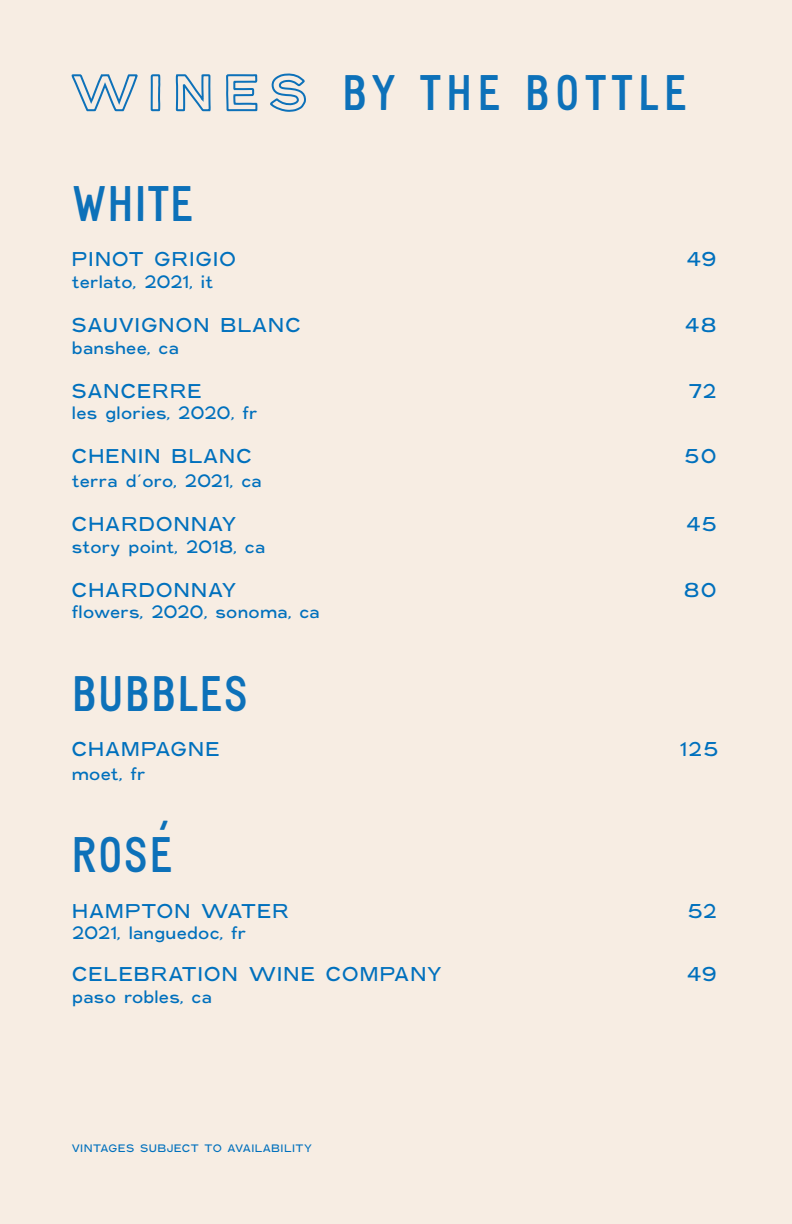
<style>
.page{position:relative;width:792px;height:1224px;background:#f7ede3}
.page>*{position:absolute;margin:0;border:0;box-sizing:border-box;transform-origin:0 0}
.t1{font:50px "Canteen BN Medium";letter-spacing:.13em;color:#0d71b9}
.t2{font:50px "Canteen BN Medium";letter-spacing:.05em;color:#0d71b9}
.t3{font:44px "Canteen BN Medium";color:#0d71b9}
.t4{font:300 20px "Hamburg Hand";letter-spacing:.1em;color:#0070bd}
.t5{font:300 18px "Hamburg Hand";letter-spacing:.05em;color:#0070bd}
.t6{font:300 10.8px "Hamburg Hand";letter-spacing:.1em;color:#0070bd}
.s1{font-family:"Hamburg Hand";font-weight:700}
</style>
<div class="page">
<p class="t1" style="left:73px;top:71px;width:615px"><span class="s1">WINES</span> BY THE BOTTLE</p>
<p class="t2" style="left:73px;top:181px;width:121px">WHITE</p>
<p class="t4" style="left:72px;top:248px;width:165px">PINOT GRIGIO</p>
<p class="t4" style="left:687px;top:248px;width:31px">49</p>
<p class="t5" style="left:72px;top:272px;width:142px">terlato, 2021, it</p>
<p class="t4" style="left:72px;top:314px;width:230px">SAUVIGNON BLANC</p>
<p class="t4" style="left:686px;top:314px;width:32px">48</p>
<p class="t5" style="left:72px;top:337px;width:108px">banshee, ca</p>
<p class="t4" style="left:72px;top:379px;width:130px">SANCERRE</p>
<p class="t4" style="left:689px;top:379px;width:28px">72</p>
<p class="t5" style="left:72px;top:403px;width:186px">les glories, 2020, fr</p>
<p class="t4" style="left:72px;top:445px;width:181px">CHENIN BLANC</p>
<p class="t4" style="left:685px;top:445px;width:33px">50</p>
<p class="t5" style="left:72px;top:471px;width:191px">terra d’oro, 2021, ca</p>
<p class="t4" style="left:72px;top:513px;width:165px">CHARDONNAY</p>
<p class="t4" style="left:687px;top:513px;width:31px">45</p>
<p class="t5" style="left:72px;top:536px;width:194px">story point, 2018, ca</p>
<p class="t4" style="left:72px;top:578px;width:165px">CHARDONNAY</p>
<p class="t4" style="left:684px;top:578px;width:33px">80</p>
<p class="t5" style="left:72px;top:602px;width:249px">flowers, 2020, sonoma, ca</p>
<p class="t2" style="left:73px;top:671px;width:176px">BUBBLES</p>
<p class="t4" style="left:72px;top:738px;width:149px">CHAMPAGNE</p>
<p class="t4" style="left:680px;top:738px;width:39px">125</p>
<p class="t5" style="left:72px;top:764px;width:75px">moet, fr</p>
<p class="t3" style="left:159px;top:816px;width:11px">‘</p>
<p class="t2" style="left:72px;top:833px;width:101px">ROSE</p>
<p class="t4" style="left:73px;top:899px;width:217px">HAMPTON WATER</p>
<p class="t4" style="left:688px;top:899px;width:30px">52</p>
<p class="t5" style="left:73px;top:923px;width:175px">2021, languedoc, fr</p>
<p class="t4" style="left:73px;top:963px;width:370px">CELEBRATION WINE COMPANY</p>
<p class="t4" style="left:687px;top:963px;width:31px">49</p>
<p class="t5" style="left:73px;top:986px;width:141px">paso robles, ca</p>
<p class="t6" style="left:72px;top:1142px;width:241px">VINTAGES SUBJECT TO AVAILABILITY</p>
</div>
